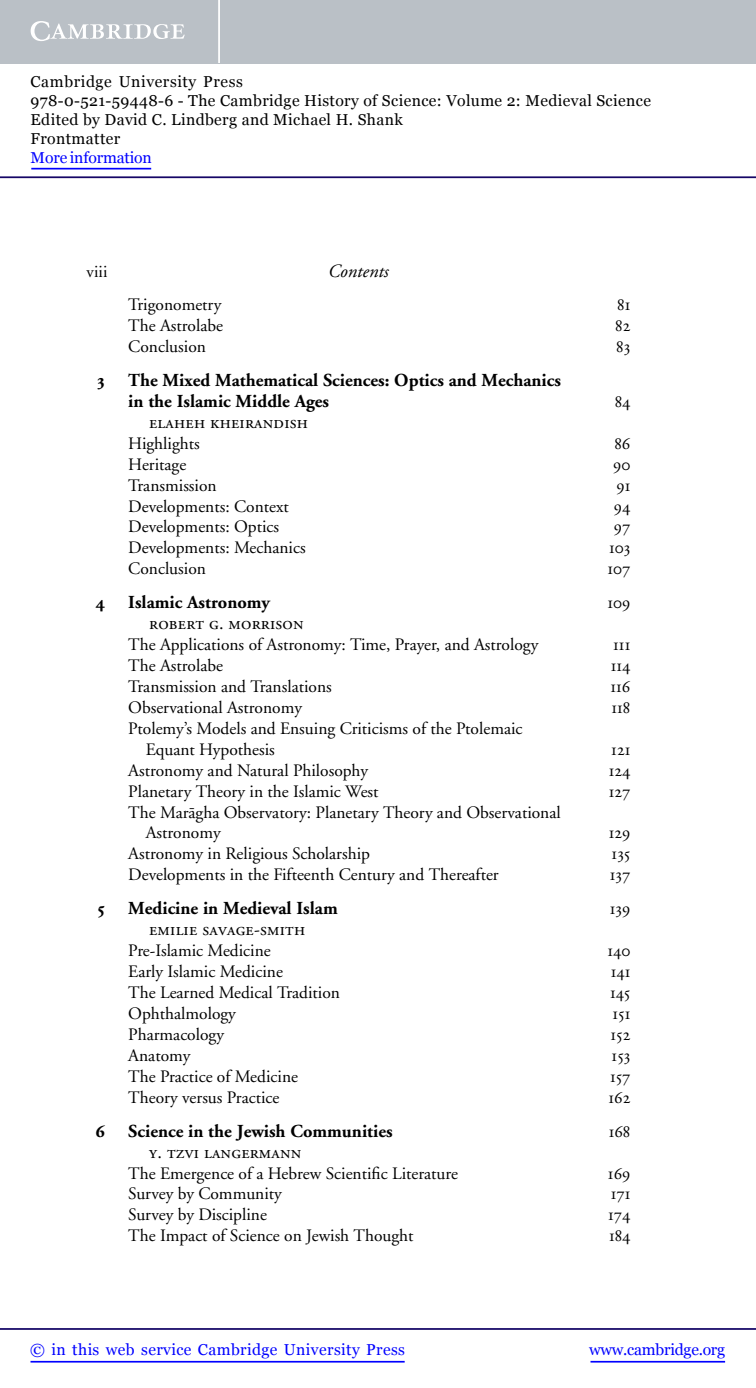
<style>
.page{position:relative;width:756px;height:1388px;background:#fff}
.page>*{position:absolute;margin:0;border:0;box-sizing:border-box;transform-origin:0 0}
.t1{font:18.72px "Adobe Garamond Italic Os F";color:#000}
.t2{font:18.38px/21px "Adobe Garamond Bold Os F";color:#000}
.t3{font:18.38px "Adobe Garamond Regular SC";letter-spacing:.01em;color:#000}
.t4{font:17.5px/21px "Adobe Garamond";color:#000}
.t5{font:17.5px "Adobe Garamond Exp";color:#000}
.t6{font:16.97px "Adobe Garamond";color:#000}
.t7{font:15.75px/18.9px "Georgia";letter-spacing:.025em;color:#000}
.t8{font:15.75px "Georgia";letter-spacing:.025em;color:#00f}
.t9{font:15.75px "Georgia";letter-spacing:-.015em;color:#00f}
.t10{font:15.75px "Georgia";letter-spacing:-.01em;color:#00f}
</style>
<div class="page">
<hr style="left:591px;top:1361px;width:134px;height:1px;background:#00f">
<hr style="left:0;top:1328px;width:756px;height:2px;background:#150666">
<hr style="left:31px;top:1361px;width:374px;height:1px;background:#00f">
<div style="left:0;top:0;width:756px;height:63px;background:#bac0c6"></div>
<svg style="left:31px;top:21px;width:154px;height:20px"></svg>
<hr style="left:218px;top:0;width:2px;height:63px;background:#fff">
<hr style="left:0;top:176px;width:756px;height:2px;background:#150666">
<hr style="left:31px;top:168px;width:120px;height:1px;background:#00f">
<p class="t7" style="left:31px;top:72px;width:622px">Cambridge University Press<br>978-0-521-59448-6 - The Cambridge History of Science: Volume 2: Medieval Science Edited by David C. Lindberg and Michael H. Shank<br>Frontmatter</p>
<p class="t10" style="left:31px;top:148px;width:123px">More information</p>
<p class="t6" style="left:86px;top:265px;width:23px">viii</p>
<p class="t1" style="left:328px;top:264px;width:62px">Contents</p>
<p class="t4" style="left:128px;top:296px;width:95px">Trigonometry</p>
<p class="t5" style="left:617px;top:298px;width:15px">81</p>
<p class="t4" style="left:128px;top:317px;width:96px">The Astrolabe</p>
<p class="t5" style="left:615px;top:318px;width:17px">82</p>
<p class="t4" style="left:128px;top:337px;width:79px">Conclusion</p>
<p class="t5" style="left:616px;top:339px;width:16px">83</p>
<p class="t2" style="left:97px;top:371px;width:9px">3</p>
<p class="t2" style="left:128px;top:371px;width:434px">The Mixed Mathematical Sciences: Optics and Mechanics in the Islamic Middle Ages</p>
<p class="t5" style="left:615px;top:394px;width:17px">84</p>
<p class="t3" style="left:149px;top:415px;width:160px">elaheh kheirandish</p>
<p class="t4" style="left:128px;top:434px;width:73px">Highlights</p>
<p class="t5" style="left:614px;top:436px;width:18px">86</p>
<p class="t4" style="left:128px;top:455px;width:59px">Heritage</p>
<p class="t5" style="left:613px;top:457px;width:19px">90</p>
<p class="t4" style="left:128px;top:476px;width:90px">Transmission</p>
<p class="t5" style="left:616px;top:478px;width:15px">91</p>
<p class="t4" style="left:128px;top:497px;width:162px">Developments: Context</p>
<p class="t5" style="left:614px;top:499px;width:18px">94</p>
<p class="t4" style="left:128px;top:518px;width:152px">Developments: Optics</p>
<p class="t5" style="left:614px;top:520px;width:18px">97</p>
<p class="t4" style="left:128px;top:539px;width:179px">Developments: Mechanics</p>
<p class="t5" style="left:609px;top:541px;width:23px">103</p>
<p class="t4" style="left:128px;top:560px;width:79px">Conclusion</p>
<p class="t5" style="left:608px;top:562px;width:24px">107</p>
<p class="t2" style="left:95px;top:594px;width:11px">4</p>
<p class="t2" style="left:128px;top:594px;width:143px">Islamic Astronomy</p>
<p class="t5" style="left:608px;top:596px;width:24px">109</p>
<p class="t3" style="left:149px;top:616px;width:156px">robert g. morrison</p>
<p class="t4" style="left:128px;top:636px;width:412px">The Applications of Astronomy: Time, Prayer, and Astrology</p>
<p class="t5" style="left:613px;top:638px;width:19px">111</p>
<p class="t4" style="left:128px;top:657px;width:96px">The Astrolabe</p>
<p class="t5" style="left:611px;top:658px;width:21px">114</p>
<p class="t4" style="left:128px;top:677px;width:205px">Transmission and Translations</p>
<p class="t5" style="left:610px;top:679px;width:21px">116</p>
<p class="t4" style="left:128px;top:698px;width:175px">Observational Astronomy</p>
<p class="t5" style="left:611px;top:700px;width:20px">118</p>
<p class="t4" style="left:146px;top:719px;width:378px;text-indent:-17px">Ptolemy’s Models and Ensuing Criticisms of the Ptolemaic<br>Equant Hypothesis</p>
<p class="t5" style="left:611px;top:742px;width:21px">121</p>
<p class="t4" style="left:128px;top:761px;width:241px">Astronomy and Natural Philosophy</p>
<p class="t5" style="left:609px;top:763px;width:23px">124</p>
<p class="t4" style="left:128px;top:782px;width:252px">Planetary Theory in the Islamic West</p>
<p class="t5" style="left:609px;top:784px;width:23px">127</p>
<p class="t4" style="left:128px;top:803px;width:434px">The Maragha Observatory: Planetary Theory and Observational</p>
<p class="t4" style="left:146px;top:803px;width:76px;text-indent:43px">¯<br>Astronomy</p>
<p class="t5" style="left:609px;top:826px;width:23px">129</p>
<p class="t4" style="left:128px;top:845px;width:243px">Astronomy in Religious Scholarship</p>
<p class="t5" style="left:612px;top:847px;width:20px">135</p>
<p class="t4" style="left:128px;top:866px;width:372px">Developments in the Fifteenth Century and Thereafter</p>
<p class="t5" style="left:610px;top:868px;width:22px">137</p>
<p class="t2" style="left:97px;top:900px;width:9px">5</p>
<p class="t2" style="left:128px;top:900px;width:211px">Medicine in Medieval Islam</p>
<p class="t5" style="left:610px;top:902px;width:22px">139</p>
<p class="t3" style="left:149px;top:922px;width:157px">emilie savage-smith</p>
<p class="t4" style="left:128px;top:942px;width:144px">Pre-Islamic Medicine</p>
<p class="t5" style="left:608px;top:943px;width:24px">140</p>
<p class="t4" style="left:128px;top:963px;width:156px">Early Islamic Medicine</p>
<p class="t5" style="left:611px;top:964px;width:21px">141</p>
<p class="t4" style="left:128px;top:983px;width:213px">The Learned Medical Tradition</p>
<p class="t5" style="left:610px;top:985px;width:22px">145</p>
<p class="t4" style="left:128px;top:1004px;width:109px">Ophthalmology</p>
<p class="t5" style="left:613px;top:1006px;width:19px">151</p>
<p class="t4" style="left:128px;top:1025px;width:97px">Pharmacology</p>
<p class="t5" style="left:611px;top:1027px;width:21px">152</p>
<p class="t4" style="left:128px;top:1046px;width:64px">Anatomy</p>
<p class="t5" style="left:612px;top:1048px;width:20px">153</p>
<p class="t4" style="left:128px;top:1067px;width:171px">The Practice of Medicine</p>
<p class="t5" style="left:610px;top:1069px;width:22px">157</p>
<p class="t4" style="left:128px;top:1088px;width:153px">Theory versus Practice</p>
<p class="t5" style="left:609px;top:1090px;width:23px">162</p>
<p class="t2" style="left:95px;top:1122px;width:11px">6</p>
<p class="t2" style="left:128px;top:1122px;width:266px">Science in the Jewish Communities</p>
<p class="t5" style="left:609px;top:1124px;width:23px">168</p>
<p class="t3" style="left:149px;top:1144px;width:154px">y. tzvi langermann</p>
<p class="t4" style="left:128px;top:1164px;width:331px">The Emergence of a Hebrew Scientific Literature</p>
<p class="t5" style="left:608px;top:1166px;width:24px">169</p>
<p class="t4" style="left:128px;top:1185px;width:155px">Survey by Community</p>
<p class="t5" style="left:611px;top:1187px;width:21px">171</p>
<p class="t4" style="left:128px;top:1206px;width:140px">Survey by Discipline</p>
<p class="t5" style="left:608px;top:1208px;width:24px">174</p>
<p class="t4" style="left:128px;top:1227px;width:287px">The Impact of Science on Jewish Thought</p>
<p class="t5" style="left:609px;top:1229px;width:23px">184</p>
<p class="t8" style="left:30px;top:1340px;width:376px">© in this web service Cambridge University Press</p>
<p class="t9" style="left:589px;top:1340px;width:137px">www.cambridge.org</p>
</div>
